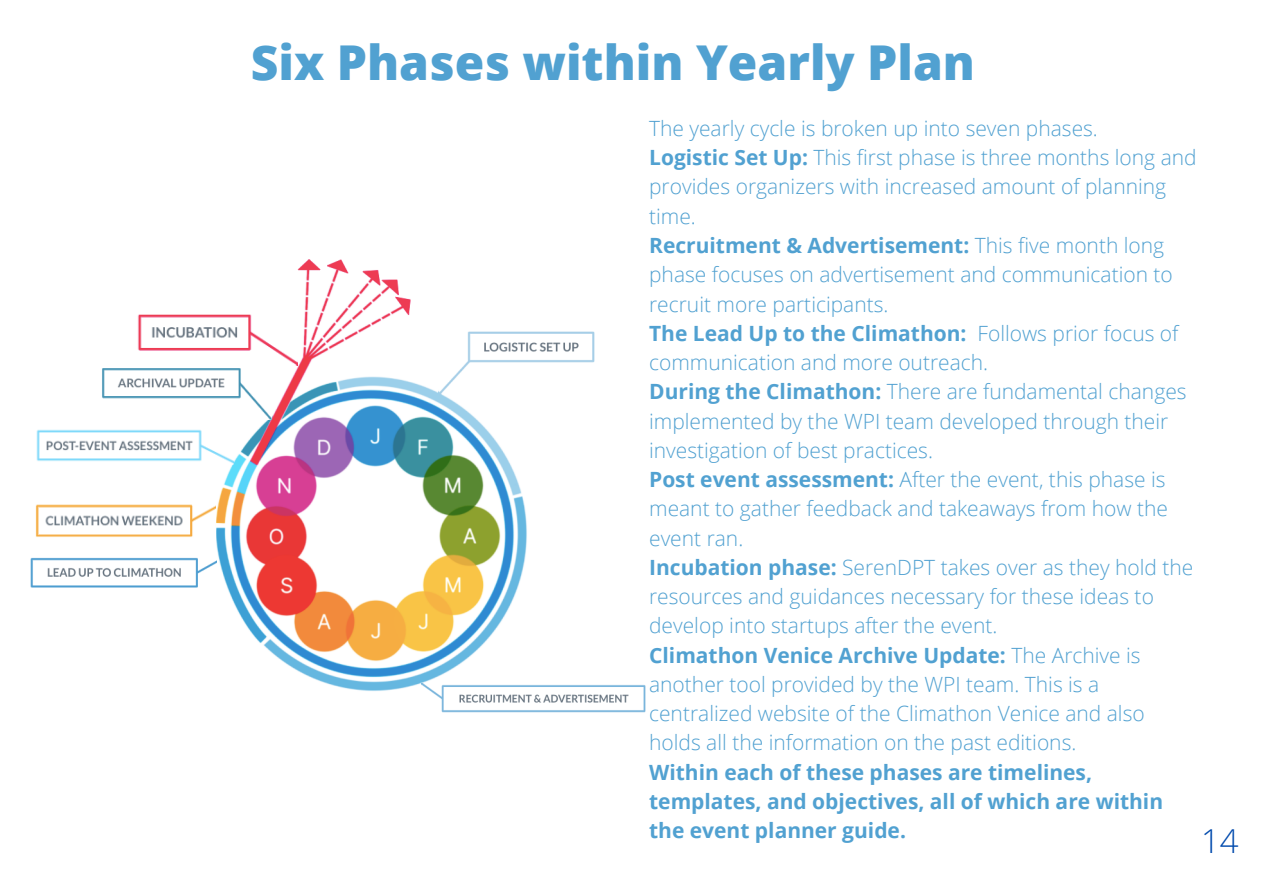
<style>
.page{position:relative;width:1263px;height:894px;background:#fff}
.page>*{position:absolute;margin:0;border:0;box-sizing:border-box;transform-origin:0 0}
.t1{font:800 48px "Open Sans";color:#51a1d1}
.t2{font:300 33px "Open Sans";color:#004aad}
.t3{font:300 21px/29.2px "Open Sans";color:#51a1d1}
.t4{font:700 21px/29.2px "Open Sans";color:#51a1d1}
.s1{font-weight:700}
</style>
<div class="page">
<img style="left:216px;top:259px;width:311px;height:432px">
<img style="left:438px;top:319px;width:157px;height:75px">
<img style="left:422px;top:683px;width:224px;height:30px">
<img style="left:30px;top:553px;width:187px;height:42px">
<img style="left:35px;top:504px;width:181px;height:33px">
<img style="left:102px;top:366px;width:169px;height:53px">
<img style="left:137px;top:309px;width:161px;height:57px">
<img style="left:36px;top:425px;width:198px;height:39px">
<h1 class="t1" style="left:251px;top:28px;width:726px">Six Phases within Yearly Plan</h1>
<p class="t3" style="left:649px;top:113px;width:549px">The yearly cycle is broken up into seven phases.<br><span class="s1">Logistic Set Up:</span> This first phase is three months long and provides organizers with increased amount of planning time.<br><span class="s1">Recruitment &amp; Advertisement:</span> This five month long phase focuses on advertisement and communication to recruit more participants.<br><span class="s1">The Lead Up to the Climathon:</span> Follows prior focus of communication and more outreach.<br><span class="s1">During the Climathon:</span> There are fundamental changes implemented by the WPI team developed through their investigation of best practices.<br><span class="s1">Post event assessment:</span> After the event, this phase is meant to gather feedback and takeaways from how the event ran.<br><span class="s1">Incubation phase:</span> SerenDPT takes over as they hold the resources and guidances necessary for these ideas to develop into startups after the event.<br><span class="s1">Climathon Venice Archive Update:</span> The Archive is another tool provided by the WPI team. This is a centralized website of the Climathon Venice and also holds all the information on the past editions.</p>
<p class="t4" style="left:649px;top:756px;width:515px">Within each of these phases are timelines, templates, and objectives, all of which are within the event planner guide.</p>
<h2 class="t2" style="left:1201px;top:817px;width:39px">14</h2>
</div>
